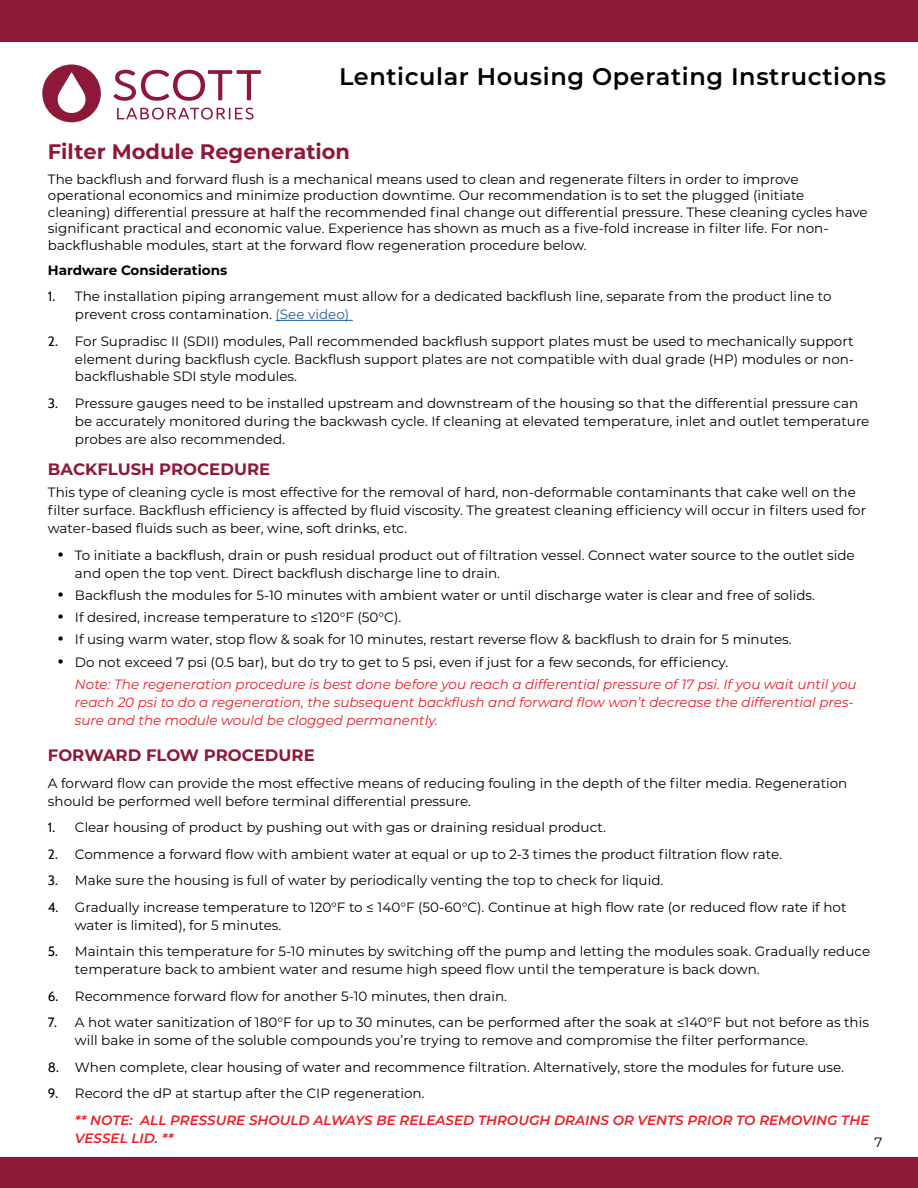
<style>
.page{position:relative;width:918px;height:1188px;background:#fff}
.page>*{position:absolute;margin:0;border:0;box-sizing:border-box;transform-origin:0 0}
.t1{font:600 24px "Montserrat";letter-spacing:.025em;color:#000}
.t2{font:700 21px "Montserrat";color:#8e1838}
.t3{font:700 16.5px "Montserrat";color:#8e1838}
.t4{font:13.5px/18px "Montserrat";color:#000}
.t5{font:13.5px/16.5px "Montserrat";color:#000101}
.t6{font:italic 13.5px/22.2px "Montserrat";color:#ed1d24}
.t7{font:italic 600 13.5px/26.5px "Montserrat";color:#ed1d24}
.t8{font:700 13.5px "Montserrat";color:#000101}
.s1{font-family:"Cabin"}
.s2{color:#215e9e}
.s3{font-family:"Cabin";font-weight:700;font-size:19.5px}
.s4{font-family:"Cabin";font-weight:700;font-style:normal;font-size:19.5px;color:#000}
.s5{font-style:normal;color:#000}
.s6{font-family:"Cabin";font-weight:400;font-style:normal;color:#000}
.s7{font-weight:400;font-style:normal;color:#000}
</style>
<div class="page">
<div style="left:0;top:1157px;width:918px;height:31px;background:#8e1838"></div>
<div style="left:0;top:0;width:918px;height:42px;background:#8e1838"></div>
<svg style="left:42px;top:64px;width:59px;height:58px"></svg>
<svg style="left:117px;top:108px;width:137px;height:12px"></svg>
<svg style="left:113px;top:70px;width:148px;height:31px"></svg>
<hr style="left:276px;top:320px;width:77px;height:1px;background:#215e9e">
<h1 class="t1" style="left:339px;top:59px;width:549px">Lenticular Housing Operating Instructions</h1>
<h2 class="t2" style="left:48px;top:136px;width:304px">Filter Module Regeneration</h2>
<p class="t5" style="left:48px;top:170px;width:821px">The backflush and forward flush is a mechanical means used to clean and regenerate filters in order to improve operational economics and minimize production downtime. Our recommendation is to set the plugged (initiate cleaning) differential pressure at half the recommended final change out differential pressure. These cleaning cycles have significant practical and economic value. Experience has shown as much as a five-fold increase in filter life. For non&shy;backflushable modules, start at the forward flow regeneration procedure below.</p>
<p class="t8" style="left:48px;top:260px;width:181px">Hardware Considerations</p>
<p class="t4" style="left:75px;top:287px;width:758px;text-indent:-27px"><span class="s1">1.</span> The installation piping arrangement must allow for a dedicated backflush line, separate from the product line to prevent cross contamination. <span class="s2">(See video)</span></p>
<p class="t4" style="left:75px;top:331px;width:781px;text-align:justify;text-indent:-27px"><span class="s1">2.</span> For Supradisc II (SDII) modules, Pall recommended backflush support plates must be used to mechanically support element during backflush cycle. Backflush support plates are not compatible with dual grade (HP) modules or non&shy;backflushable SDI style modules.</p>
<p class="t4" style="left:75px;top:394px;width:796px;text-indent:-27px"><span class="s1">3.</span> Pressure gauges need to be installed upstream and downstream of the housing so that the differential pressure can be accurately monitored during the backwash cycle. If cleaning at elevated temperature, inlet and outlet temperature probes are also recommended.</p>
<p class="t3" style="left:48px;top:457px;width:224px">BACKFLUSH PROCEDURE</p>
<p class="t4" style="left:48px;top:483px;width:820px">This type of cleaning cycle is most effective for the removal of hard, non-deformable contaminants that cake well on the filter surface. Backflush efficiency is affected by fluid viscosity. The greatest cleaning efficiency will occur in filters used for water-based fluids such as beer, wine, soft drinks, etc.</p>
<p class="t4" style="left:75px;top:545px;width:781px;text-indent:-17px"><span class="s3">•</span> To initiate a backflush, drain or push residual product out of filtration vessel. Connect water source to the outlet side and open the top vent. Direct backflush discharge line to drain.</p>
<p class="t4" style="left:58px;top:586px;width:759px"><span class="s3">•</span> Backflush the modules for 5-10 minutes with ambient water or until discharge water is clear and free of solids.</p>
<p class="t4" style="left:58px;top:608px;width:345px"><span class="s3">•</span> If desired, increase temperature to ≤120°F (50°C).</p>
<p class="t4" style="left:58px;top:630px;width:735px"><span class="s3">•</span> If using warm water, stop flow &amp; soak for 10 minutes, restart reverse flow &amp; backflush to drain for 5 minutes.</p>
<p class="t6" style="left:75px;top:650px;width:783px;text-indent:-17px"><span class="s4">•</span> <span class="s5">Do not exceed 7 psi (0.5 bar), but do try to get to 5 psi, even if just for a few seconds, for efficiency.<br></span>Note: The regeneration procedure is best done before you reach a differential pressure of 17 psi. If you wait until you</p>
<p class="t6" style="left:75px;top:693px;width:780px;line-height:18px">reach 20 psi to do a regeneration, the subsequent backflush and forward flow won’t decrease the differential pres&shy;sure and the module would be clogged permanently.</p>
<p class="t3" style="left:48px;top:743px;width:268px">FORWARD FLOW PROCEDURE</p>
<p class="t4" style="left:48px;top:773px;width:801px">A forward flow can provide the most effective means of reducing fouling in the depth of the filter media. Regeneration should be performed well before terminal differential pressure.</p>
<p class="t4" style="left:48px;top:818px;width:559px"><span class="s1">1.</span> Clear housing of product by pushing out with gas or draining residual product.</p>
<p class="t4" style="left:48px;top:844px;width:736px"><span class="s1">2.</span> Commence a forward flow with ambient water at equal or up to 2-3 times the product filtration flow rate.</p>
<p class="t4" style="left:48px;top:871px;width:617px"><span class="s1">3.</span> Make sure the housing is full of water by periodically venting the top to check for liquid.</p>
<p class="t4" style="left:75px;top:897px;width:773px;text-indent:-27px"><span class="s1">4.</span> Gradually increase temperature to 120°F to ≤ 140°F (50-60°C). Continue at high flow rate (or reduced flow rate if hot water is limited), for 5 minutes.</p>
<p class="t4" style="left:75px;top:942px;width:797px;text-indent:-27px"><span class="s1">5.</span> Maintain this temperature for 5-10 minutes by switching off the pump and letting the modules soak. Gradually reduce temperature back to ambient water and resume high speed flow until the temperature is back down.</p>
<p class="t4" style="left:48px;top:986px;width:461px"><span class="s1">6.</span> Recommence forward flow for another 5-10 minutes, then drain.</p>
<p class="t4" style="left:75px;top:1013px;width:796px;text-indent:-27px"><span class="s1">7.</span> A hot water sanitization of 180°F for up to 30 minutes, can be performed after the soak at ≤140°F but not before as this will bake in some of the soluble compounds you’re trying to remove and compromise the filter performance.</p>
<p class="t4" style="left:48px;top:1057px;width:798px"><span class="s1">8.</span> When complete, clear housing of water and recommence filtration. Alternatively, store the modules for future use.</p>
<p class="t7" style="left:75px;top:1079px;width:796px;text-indent:-27px"><span class="s6">9.</span> <span class="s7">Record the dP at startup after the CIP regeneration.<br></span>** NOTE: ALL PRESSURE SHOULD ALWAYS BE RELEASED THROUGH DRAINS OR VENTS PRIOR TO REMOVING THE</p>
<p class="t7" style="left:75px;top:1124px;width:100px">VESSEL LID. **</p>
<p class="t4" style="left:875px;top:1132px;width:9px">7</p>
</div>
